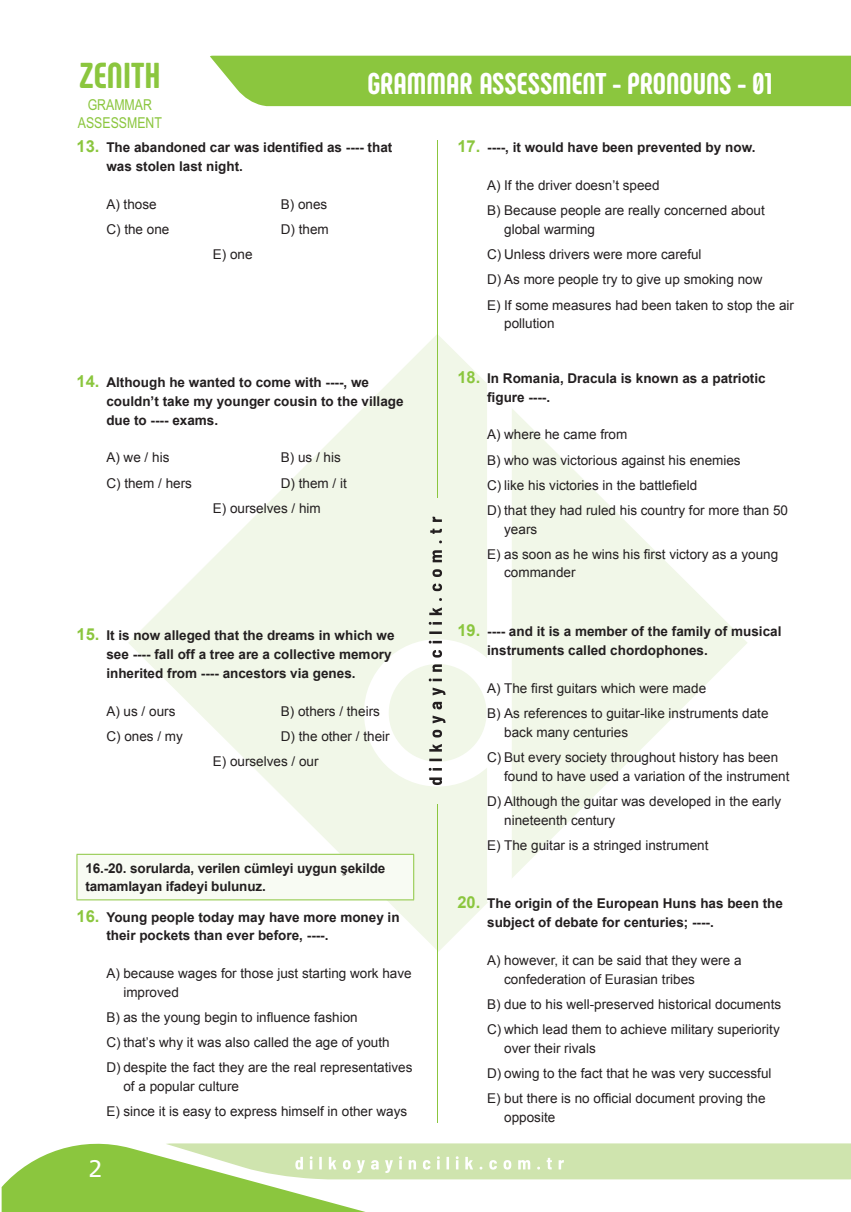
<style>
.page{position:relative;width:851px;height:1212px;background:#fff}
.page>*{position:absolute;margin:0;border:0;box-sizing:border-box;transform-origin:0 0}
.t1{font:800 36px "Phenomena";color:#8bc63e}
.t2{font:800 30px "Phenomena";color:#fff}
.t3{font:24px "Frutiger Neue LTW1 G";color:#fff}
.t4{font:15px/18px "Arial Narrow";color:#8bc63e;text-align:center}
.t5{font:13.5px/25px "Arial";color:#231f20}
.t6{font:700 13.5px/18.8px "Arial";color:#231f20}
.s1{font-size:16.5px;color:#8bc63e}
</style>
<div class="page">
<svg style="left:128px;top:335px;width:619px;height:617px"></svg>
<svg style="left:364px;top:383px;width:147px;height:519px;fill:#f1f7e8"></svg>
<div style="left:210px;top:56px;width:640px;height:50px;background:#8bc63e"></div>
<hr style="left:437px;top:140px;width:1px;height:357px;background:#8bc63e">
<hr style="left:437px;top:804px;width:1px;height:319px;background:#8bc63e">
<svg style="left:2px;top:1143px;width:848px;height:69px"></svg>
<svg style="left:429px;top:777px;width:13px;height:8px"></svg>
<svg style="left:428px;top:768px;width:14px;height:3px"></svg>
<svg style="left:429px;top:759px;width:13px;height:2px"></svg>
<svg style="left:429px;top:744px;width:13px;height:8px"></svg>
<svg style="left:432px;top:730px;width:10px;height:7px"></svg>
<svg style="left:432px;top:715px;width:13px;height:8px"></svg>
<svg style="left:432px;top:702px;width:10px;height:7px"></svg>
<svg style="left:432px;top:688px;width:13px;height:7px"></svg>
<svg style="left:428px;top:678px;width:14px;height:3px"></svg>
<svg style="left:432px;top:664px;width:10px;height:8px"></svg>
<svg style="left:432px;top:650px;width:10px;height:8px"></svg>
<svg style="left:428px;top:641px;width:14px;height:2px"></svg>
<svg style="left:429px;top:631px;width:13px;height:3px"></svg>
<svg style="left:428px;top:622px;width:14px;height:3px"></svg>
<svg style="left:429px;top:607px;width:13px;height:8px"></svg>
<svg style="left:432px;top:583px;width:10px;height:8px"></svg>
<svg style="left:432px;top:569px;width:10px;height:8px"></svg>
<svg style="left:432px;top:550px;width:10px;height:12px"></svg>
<svg style="left:430px;top:529px;width:12px;height:5px"></svg>
<svg style="left:432px;top:516px;width:10px;height:6px"></svg>
<div style="left:77px;top:854px;width:336px;height:46px;background:#f8fbf3"></div>
<hr style="left:77px;top:855px;width:1px;height:44px;background:#8bc63e">
<hr style="left:77px;top:854px;width:337px;height:1px;background:#8bc63e">
<hr style="left:413px;top:855px;width:1px;height:44px;background:#8bc63e">
<hr style="left:77px;top:899px;width:337px;height:1px;background:#8bc63e">
<h1 class="t1" style="left:79px;top:52px;width:83px">ZENITH</h1>
<p class="t4" style="left:78px;top:95px;width:86px">GRAMMAR<br>ASSESSMENT</p>
<h2 class="t2" style="left:367px;top:64px;width:406px">GRAMMAR ASSESSMENT - PRONOUNS - 01</h2>
<p class="t6" style="left:106px;top:139px;width:287px;text-indent:-30px"><span class="s1">13.</span> The abandoned car was identified as ---- that was stolen last night.</p>
<p class="t5" style="left:106px;top:192px;width:52px">A) those</p>
<p class="t5" style="left:281px;top:192px;width:48px">B) ones</p>
<p class="t5" style="left:106px;top:217px;width:65px">C) the one</p>
<p class="t5" style="left:281px;top:217px;width:50px">D) them</p>
<p class="t5" style="left:213px;top:242px;width:41px">E) one</p>
<p class="t6" style="left:106px;top:373px;width:299px;text-indent:-30px"><span class="s1">14.</span> Although he wanted to come with ----, we couldn’t take my younger cousin to the village due to ---- exams.</p>
<p class="t5" style="left:106px;top:445px;width:65px">A) we / his</p>
<p class="t5" style="left:281px;top:445px;width:62px">B) us / his</p>
<p class="t5" style="left:106px;top:470px;width:87px">C) them / hers</p>
<p class="t5" style="left:213px;top:470px;width:136px;text-indent:68px">D) them / it<br>E) ourselves / him</p>
<p class="t6" style="left:106px;top:627px;width:290px;text-indent:-30px"><span class="s1">15.</span> It is now alleged that the dreams in which we see ---- fall off a tree are a collective memory inherited from ---- ancestors via genes.</p>
<p class="t5" style="left:106px;top:699px;width:71px">A) us / ours</p>
<p class="t5" style="left:281px;top:699px;width:101px">B) others / theirs</p>
<p class="t5" style="left:106px;top:724px;width:78px">C) ones / my</p>
<p class="t5" style="left:213px;top:724px;width:178px;text-indent:68px">D) the other / their<br>E) ourselves / our</p>
<p class="t6" style="left:85px;top:859px;width:301px">16.-20. sorularda, verilen cümleyi uygun şekilde tamamlayan ifadeyi bulunuz.</p>
<p class="t6" style="left:106px;top:908px;width:295px;text-indent:-30px"><span class="s1">16.</span> Young people today may have more money in their pockets than ever before, ----.</p>
<p class="t5" style="left:123px;top:964px;width:290px;line-height:18.8px;text-indent:-17px">A) because wages for those just starting work have improved</p>
<p class="t5" style="left:106px;top:1005px;width:307px">B) as the young begin to influence fashion<br>C) that’s why it was also called the age of youth<br>D) despite the fact they are the real representatives</p>
<p class="t5" style="left:106px;top:1074px;width:302px;text-indent:17px">of a popular culture<br>E) since it is easy to express himself in other ways</p>
<h3 class="t3" style="left:89px;top:1154px;width:15px">2</h3>
<p class="t6" style="left:457px;top:139px;width:299px"><span class="s1">17.</span> ----, it would have been prevented by now.</p>
<p class="t5" style="left:487px;top:173px;width:279px">A) If the driver doesn’t speed<br>B) Because people are really concerned about</p>
<p class="t5" style="left:487px;top:217px;width:308px;text-indent:17px">global warming<br>C) Unless drivers were more careful<br>D) As more people try to give up smoking now<br>E) If some measures had been taken to stop the air</p>
<p class="t5" style="left:504px;top:311px;width:52px">pollution</p>
<p class="t6" style="left:487px;top:369px;width:280px;text-indent:-30px"><span class="s1">18.</span> In Romania, Dracula is known as a patriotic figure ----.</p>
<p class="t5" style="left:487px;top:422px;width:302px">A) where he came from<br>B) who was victorious against his enemies<br>C) like his victories in the battlefield<br>D) that they had ruled his country for more than 50</p>
<p class="t5" style="left:487px;top:516px;width:292px;text-indent:17px">years<br>E) as soon as he wins his first victory as a young</p>
<p class="t5" style="left:504px;top:560px;width:73px">commander</p>
<p class="t6" style="left:487px;top:622px;width:296px;text-indent:-30px"><span class="s1">19.</span> ---- and it is a member of the family of musical instruments called chordophones.</p>
<p class="t5" style="left:487px;top:676px;width:283px">A) The first guitars which were made<br>B) As references to guitar-like instruments date</p>
<p class="t5" style="left:487px;top:720px;width:292px;text-indent:17px">back many centuries<br>C) But every society throughout history has been</p>
<p class="t5" style="left:487px;top:763px;width:304px;text-indent:17px">found to have used a variation of the instrument<br>D) Although the guitar was developed in the early</p>
<p class="t5" style="left:487px;top:807px;width:223px;text-indent:17px">nineteenth century<br>E) The guitar is a stringed instrument</p>
<p class="t6" style="left:487px;top:895px;width:297px;text-indent:-30px"><span class="s1">20.</span> The origin of the European Huns has been the subject of debate for centuries; ----.</p>
<p class="t5" style="left:504px;top:951px;width:239px;line-height:18.8px;text-indent:-17px">A) however, it can be said that they were a confederation of Eurasian tribes</p>
<p class="t5" style="left:487px;top:992px;width:295px">B) due to his well-preserved historical documents<br>C) which lead them to achieve military superiority</p>
<p class="t5" style="left:487px;top:1036px;width:286px;text-indent:17px">over their rivals<br>D) owing to the fact that he was very successful<br>E) but there is no official document proving the</p>
<p class="t5" style="left:504px;top:1105px;width:53px">opposite</p>
</div>
